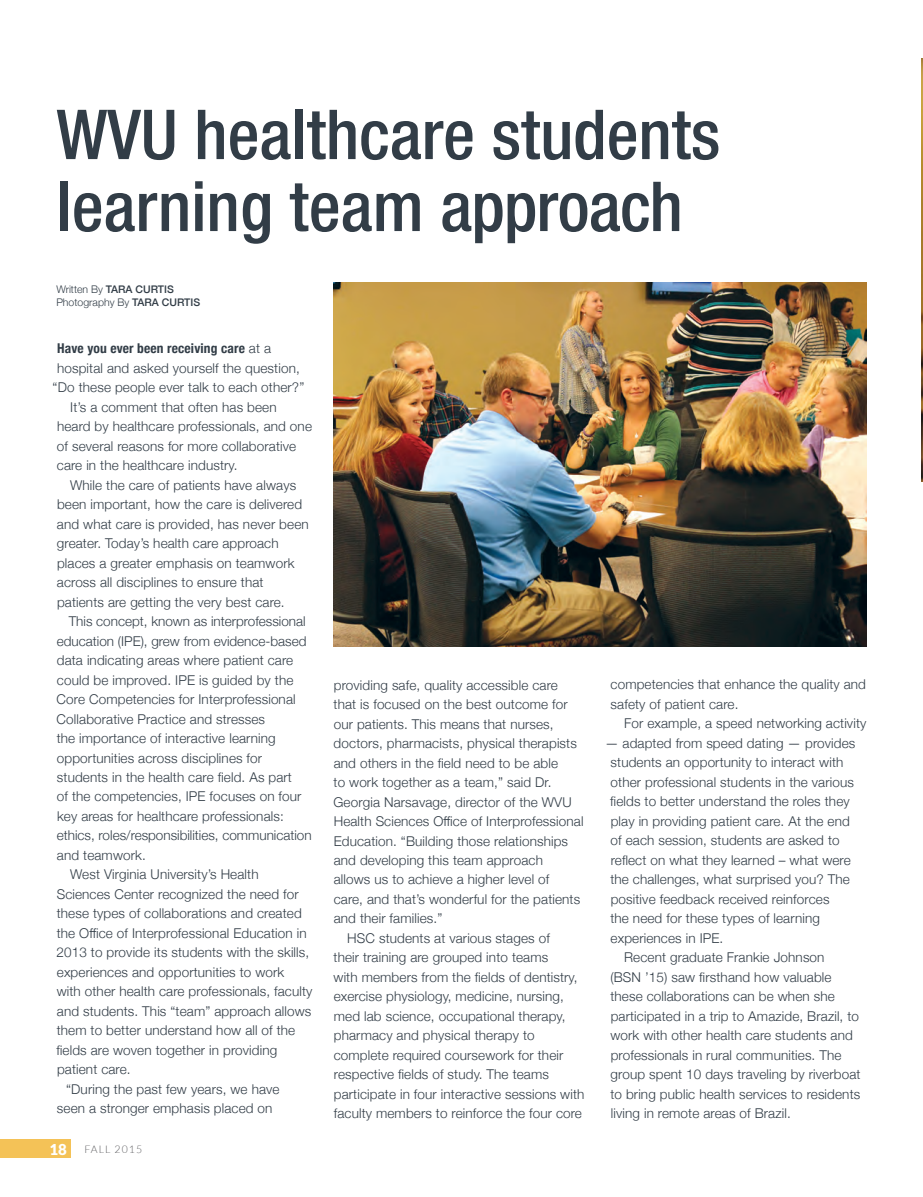
<style>
.page{position:relative;width:923px;height:1197px;background:#fff}
.page>*{position:absolute;margin:0;border:0;box-sizing:border-box;transform-origin:0 0}
.t1{font:500 condensed 69px/72px "Helvetica Neue LT Std";color:#323d47}
.t2{font:300 13.5px/19.5px "Helvetica Neue";letter-spacing:.01em;color:#323d47}
.t3{font:700 condensed 13.5px "Helvetica Neue";letter-spacing:.01em;color:#323d47}
.t4{font:300 10.5px/13.4px "Helvetica Neue";color:#323d47}
.t5{font:300 10.5px "Lato";letter-spacing:.1em;color:#5f5f62}
.s1{font-weight:500}
.s2{font-weight:300;font-stretch:normal}
.s3{font-weight:900;font-size:15px;color:#fff}
</style>
<div class="page">
<div style="left:0;top:1139px;width:71px;height:19px;background:#f4c257"></div>
<img style="left:922px;top:58px;width:1px;height:424px">
<img style="left:333px;top:283px;width:533px;height:363px">
<h1 class="t1" style="left:56px;top:98px;width:665px">WVU healthcare students learning team approach</h1>
<p class="t4" style="left:56px;top:282px;width:145px">Written By <span class="s1">TARA CURTIS<br></span>Photography By <span class="s1">TARA CURTIS</span></p>
<p class="t3" style="left:57px;top:337px;width:215px">Have you ever been receiving care <span class="s2">at a</span></p>
<p class="t2" style="left:57px;top:357px;width:244px">hospital and asked yourself the question,</p>
<p class="t2" style="left:53px;top:377px;width:253px">“Do these people ever talk to each other?”</p>
<p class="t2" style="left:70px;top:396px;width:208px">It’s a comment that often has been</p>
<p class="t2" style="left:57px;top:416px;width:256px">heard by healthcare professionals, and one</p>
<p class="t2" style="left:57px;top:435px;width:241px">of several reasons for more collaborative</p>
<p class="t2" style="left:57px;top:455px;width:182px">care in the healthcare industry.</p>
<p class="t2" style="left:70px;top:474px;width:228px">While the care of patients have always</p>
<p class="t2" style="left:57px;top:494px;width:246px">been important, how the care is delivered</p>
<p class="t2" style="left:57px;top:513px;width:253px">and what care is provided, has never been</p>
<p class="t2" style="left:57px;top:533px;width:223px">greater. Today’s health care approach</p>
<p class="t2" style="left:57px;top:552px;width:239px">places a greater emphasis on teamwork</p>
<p class="t2" style="left:57px;top:572px;width:208px">across all disciplines to ensure that</p>
<p class="t2" style="left:57px;top:591px;width:229px">patients are getting the very best care.</p>
<p class="t2" style="left:69px;top:611px;width:238px">This concept, known as interprofessional</p>
<p class="t2" style="left:57px;top:630px;width:251px">education (IPE), grew from evidence-based</p>
<p class="t2" style="left:57px;top:650px;width:238px">data indicating areas where patient care</p>
<p class="t2" style="left:57px;top:669px;width:238px">could be improved. IPE is guided by the</p>
<p class="t2" style="left:57px;top:689px;width:240px">Core Competencies for Interprofessional</p>
<p class="t2" style="left:57px;top:708px;width:210px">Collaborative Practice and stresses</p>
<p class="t2" style="left:57px;top:728px;width:221px">the importance of interactive learning</p>
<p class="t2" style="left:57px;top:747px;width:207px">opportunities across disciplines for</p>
<p class="t2" style="left:57px;top:767px;width:236px">students in the health care field. As part</p>
<p class="t2" style="left:57px;top:786px;width:246px">of the competencies, IPE focuses on four</p>
<p class="t2" style="left:57px;top:806px;width:228px">key areas for healthcare professionals:</p>
<p class="t2" style="left:57px;top:825px;width:256px">ethics, roles/responsibilities, communication</p>
<p class="t2" style="left:57px;top:845px;width:90px">and teamwork.</p>
<p class="t2" style="left:70px;top:864px;width:190px">West Virginia University’s Health</p>
<p class="t2" style="left:57px;top:884px;width:243px">Sciences Center recognized the need for</p>
<p class="t2" style="left:57px;top:903px;width:246px">these types of collaborations and created</p>
<p class="t2" style="left:57px;top:923px;width:251px">the Office of Interprofessional Education in</p>
<p class="t2" style="left:56px;top:942px;width:254px">2013 to provide its students with the skills,</p>
<p class="t2" style="left:57px;top:962px;width:229px">experiences and opportunities to work</p>
<p class="t2" style="left:57px;top:981px;width:257px">with other health care professionals, faculty</p>
<p class="t2" style="left:57px;top:1001px;width:256px">and students. This “team” approach allows</p>
<p class="t2" style="left:57px;top:1020px;width:240px">them to better understand how all of the</p>
<p class="t2" style="left:57px;top:1040px;width:222px">fields are woven together in providing</p>
<p class="t2" style="left:57px;top:1059px;width:75px">patient care.</p>
<p class="t2" style="left:66px;top:1079px;width:215px">“During the past few years, we have</p>
<p class="t2" style="left:57px;top:1098px;width:217px">seen a stronger emphasis placed on</p>
<p class="t5" style="left:49px;top:1144px;width:94px"><span class="s3">18</span> FALL 2015</p>
<p class="t2" style="left:334px;top:674px;width:225px">providing safe, quality accessible care</p>
<p class="t2" style="left:333px;top:694px;width:236px">that is focused on the best outcome for</p>
<p class="t2" style="left:334px;top:713px;width:221px">our patients. This means that nurses,</p>
<p class="t2" style="left:334px;top:733px;width:245px">doctors, pharmacists, physical therapists</p>
<p class="t2" style="left:334px;top:752px;width:226px">and others in the field need to be able</p>
<p class="t2" style="left:333px;top:772px;width:219px">to work together as a team,” said Dr.</p>
<p class="t2" style="left:333px;top:791px;width:240px">Georgia Narsavage, director of the WVU</p>
<p class="t2" style="left:334px;top:811px;width:251px">Health Sciences Office of Interprofessional</p>
<p class="t2" style="left:334px;top:830px;width:236px">Education. “Building those relationships</p>
<p class="t2" style="left:334px;top:850px;width:211px">and developing this team approach</p>
<p class="t2" style="left:334px;top:869px;width:217px">allows us to achieve a higher level of</p>
<p class="t2" style="left:334px;top:889px;width:248px">care, and that’s wonderful for the patients</p>
<p class="t2" style="left:334px;top:908px;width:110px">and their families.”</p>
<p class="t2" style="left:347px;top:928px;width:204px">HSC students at various stages of</p>
<p class="t2" style="left:333px;top:947px;width:216px">their training are grouped into teams</p>
<p class="t2" style="left:333px;top:967px;width:245px">with members from the fields of dentistry,</p>
<p class="t2" style="left:334px;top:986px;width:232px">exercise physiology, medicine, nursing,</p>
<p class="t2" style="left:334px;top:1006px;width:233px">med lab science, occupational therapy,</p>
<p class="t2" style="left:334px;top:1025px;width:202px">pharmacy and physical therapy to</p>
<p class="t2" style="left:334px;top:1045px;width:231px">complete required coursework for their</p>
<p class="t2" style="left:334px;top:1064px;width:217px">respective fields of study. The teams</p>
<p class="t2" style="left:334px;top:1084px;width:252px">participate in four interactive sessions with</p>
<p class="t2" style="left:334px;top:1103px;width:250px">faculty members to reinforce the four core</p>
<p class="t2" style="left:610px;top:674px;width:257px">competencies that enhance the quality and safety of patient care.</p>
<p class="t2" style="left:624px;top:713px;width:244px">For example, a speed networking activity</p>
<p class="t2" style="left:605px;top:733px;width:252px">— adapted from speed dating — provides</p>
<p class="t2" style="left:610px;top:752px;width:234px">students an opportunity to interact with</p>
<p class="t2" style="left:610px;top:772px;width:245px">other professional students in the various</p>
<p class="t2" style="left:610px;top:791px;width:241px">fields to better understand the roles they</p>
<p class="t2" style="left:611px;top:811px;width:241px">play in providing patient care. At the end</p>
<p class="t2" style="left:610px;top:830px;width:231px">of each session, students are asked to</p>
<p class="t2" style="left:611px;top:850px;width:241px">reflect on what they learned – what were</p>
<p class="t2" style="left:610px;top:869px;width:241px">the challenges, what surprised you? The</p>
<p class="t2" style="left:611px;top:889px;width:220px">positive feedback received reinforces</p>
<p class="t2" style="left:610px;top:908px;width:211px">the need for these types of learning</p>
<p class="t2" style="left:610px;top:928px;width:114px">experiences in IPE.</p>
<p class="t2" style="left:624px;top:947px;width:202px">Recent graduate Frankie Johnson</p>
<p class="t2" style="left:610px;top:967px;width:223px">(BSN ’15) saw firsthand how valuable</p>
<p class="t2" style="left:610px;top:986px;width:226px">these collaborations can be when she</p>
<p class="t2" style="left:611px;top:1005px;width:250px">participated in a trip to Amazide, Brazil, to</p>
<p class="t2" style="left:610px;top:1025px;width:244px">work with other health care students and</p>
<p class="t2" style="left:611px;top:1044px;width:232px">professionals in rural communities. The</p>
<p class="t2" style="left:610px;top:1064px;width:251px">group spent 10 days traveling by riverboat</p>
<p class="t2" style="left:610px;top:1083px;width:251px">to bring public health services to residents</p>
<p class="t2" style="left:611px;top:1103px;width:181px">living in remote areas of Brazil.</p>
</div>
